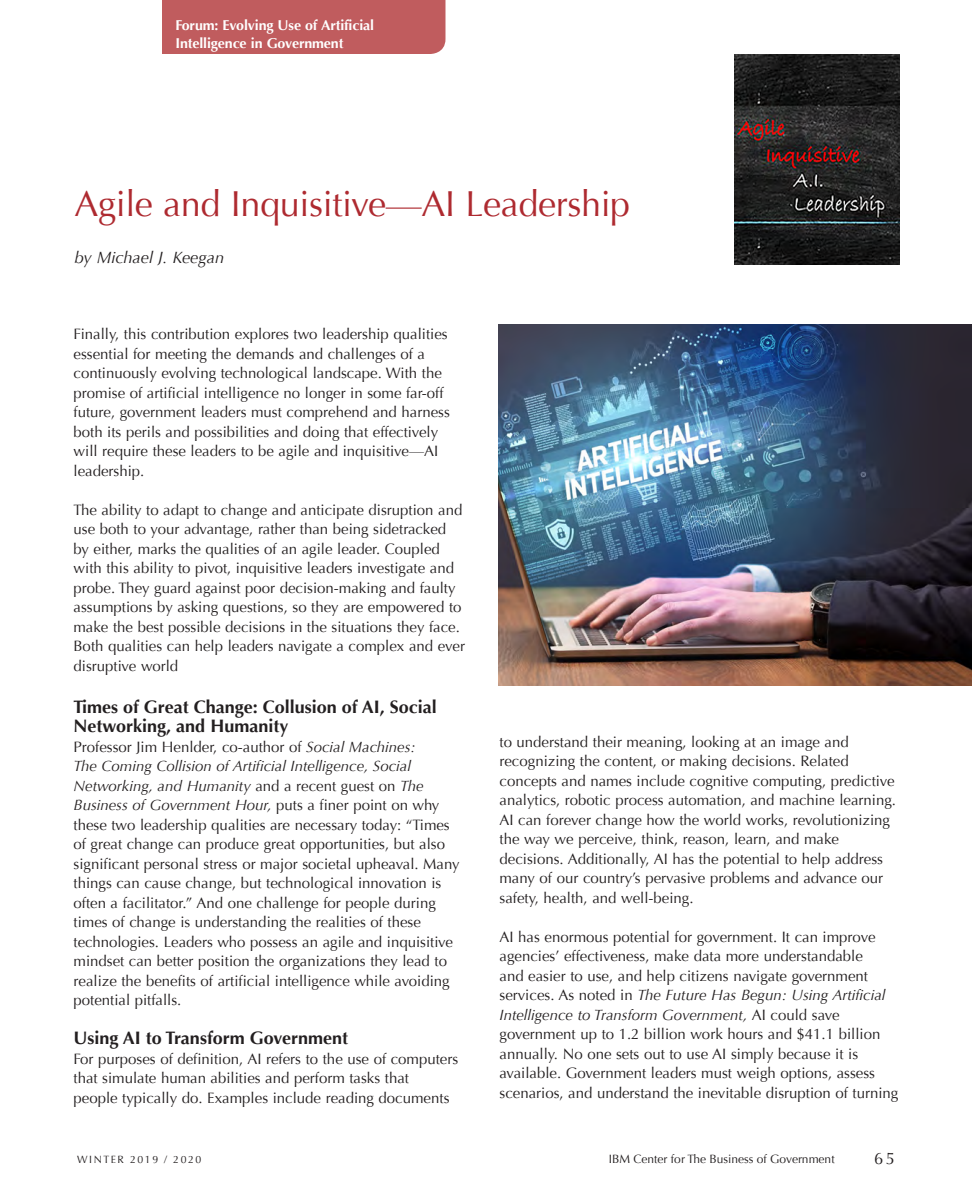
<style>
.page{position:relative;width:972px;height:1188px;background:#fff}
.page>*{position:absolute;margin:0;border:0;box-sizing:border-box;transform-origin:0 0}
.t1{font:36px "Optima";letter-spacing:-.01em;color:#ae2a30}
.t2{font:700 18px/19.5px "Optima";color:#231f20}
.t3{font:italic 16.5px "Optima";color:#231f20}
.t4{font:16.5px "Optima";color:#231f20}
.t5{font:15px/19.5px "Optima";color:#231f20}
.t6{font:700 14.25px/18px "Optima";letter-spacing:-.01em;color:#fff}
.t7{font:12px "Optima";color:#231f20}
.t8{font:10.5px "Optima";letter-spacing:.15em;color:#231f20}
.s1{font-style:italic}
</style>
<div class="page">
<div style="left:162px;top:0;width:284px;height:54px;background:#c05c5e"></div>
<img style="left:734px;top:54px;width:165px;height:211px">
<img style="left:499px;top:324px;width:473px;height:362px">
<p class="t6" style="left:176px;top:16px;width:200px">Forum: Evolving Use of Artificial<br>Intelligence in Government</p>
<h1 class="t1" style="left:74px;top:183px;width:557px">Agile and Inquisitive—AI Leadership</h1>
<p class="t3" style="left:74px;top:247px;width:151px">by Michael J. Keegan</p>
<p class="t5" style="left:74px;top:325px;width:378px">Finally, this contribution explores two leadership qualities essential for meeting the demands and challenges of a continuously evolving technological landscape. With the promise of artificial intelligence no longer in some far-off future, government leaders must comprehend and harness both its perils and possibilities and doing that effectively will require these leaders to be agile and inquisitive—AI leadership.</p>
<p class="t5" style="left:74px;top:500px;width:393px">The ability to adapt to change and anticipate disruption and use both to your advantage, rather than being sidetracked by either, marks the qualities of an agile leader. Coupled with this ability to pivot, inquisitive leaders investigate and probe. They guard against poor decision-making and faulty assumptions by asking questions, so they are empowered to make the best possible decisions in the situations they face.<br>Both qualities can help leaders navigate a complex and ever disruptive world</p>
<p class="t2" style="left:74px;top:697px;width:365px">Times of Great Change: Collusion of AI, Social<br>Networking, and Humanity</p>
<p class="t5" style="left:74px;top:737px;width:388px">Professor Jim Henlder, co-author of <span class="s1">Social Machines:<br>The Coming Collision of Artificial Intelligence, Social Networking, and Humanity</span> and a recent guest on <span class="s1">The Business of Government Hour,</span> puts a finer point on why these two leadership qualities are necessary today: “Times of great change can produce great opportunities, but also significant personal stress or major societal upheaval. Many things can cause change, but technological innovation is often a facilitator.” And one challenge for people during times of change is understanding the realities of these technologies. Leaders who possess an agile and inquisitive mindset can better position the organizations they lead to realize the benefits of artificial intelligence while avoiding potential pitfalls.</p>
<p class="t2" style="left:74px;top:1028px;width:276px">Using AI to Transform Government</p>
<p class="t5" style="left:74px;top:1049px;width:386px">For purposes of definition, AI refers to the use of computers that simulate human abilities and perform tasks that<br>people typically do. Examples include reading documents</p>
<p class="t5" style="left:500px;top:732px;width:398px">to understand their meaning, looking at an image and recognizing the content, or making decisions. Related concepts and names include cognitive computing, predictive analytics, robotic process automation, and machine learning.<br>AI can forever change how the world works, revolutionizing the way we perceive, think, reason, learn, and make decisions. Additionally, AI has the potential to help address many of our country’s pervasive problems and advance our safety, health, and well-being.</p>
<p class="t5" style="left:500px;top:927px;width:400px">AI has enormous potential for government. It can improve agencies’ effectiveness, make data more understandable<br>and easier to use, and help citizens navigate government services. As noted in <span class="s1">The Future Has Begun: Using Artificial Intelligence to Transform Government,</span> AI could save government up to 1.2 billion work hours and $41.1 billion annually. No one sets out to use AI simply because it is available. Government leaders must weigh options, assess scenarios, and understand the inevitable disruption of turning</p>
<p class="t8" style="left:77px;top:1154px;width:126px">WINTER 2019 / 2020</p>
<p class="t7" style="left:609px;top:1152px;width:227px">IBM Center for The Business of Government</p>
<p class="t4" style="left:874px;top:1149px;width:22px">65</p>
</div>
